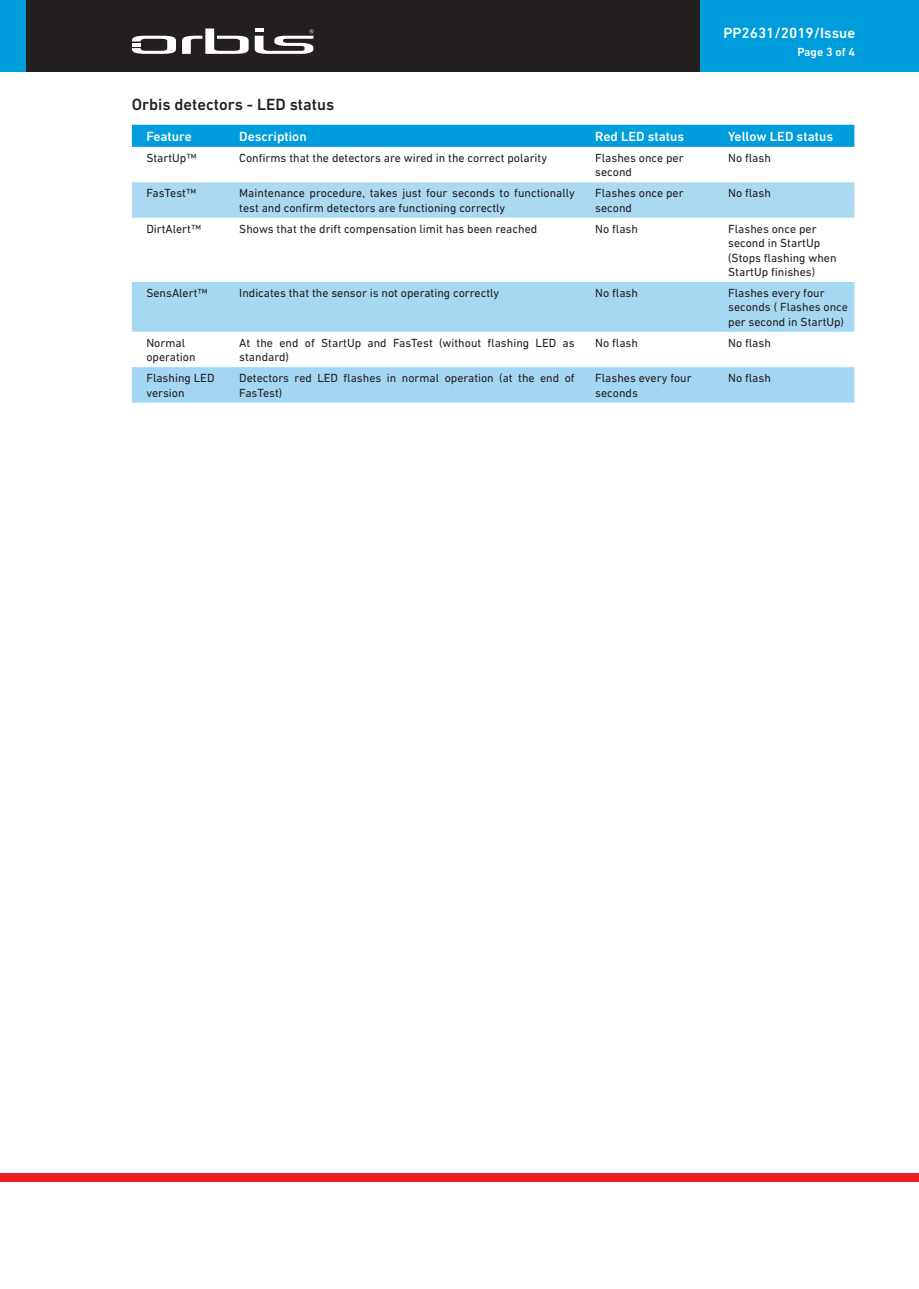
<style>
.page{position:relative;width:919px;height:1289px;background:#fff}
.page>*{position:absolute;margin:0;border:0;box-sizing:border-box;transform-origin:0 0}
.titlebox_title{font:500 16.5px "DIN Next LT Pro";color:#231f20}
.Data_Sheet_Numbering{font:500 15px "DIN Next LT Pro";color:#fff}
.titlebox_title-2{font:500 13.5px "DIN Next LT Pro";color:#fff}
.titlebox_title-3{font:12px/14.4px "DIN Next LT Pro";color:#231f20}
.Data_Sheet_Numbering-2{font:500 12px "DIN Next LT Pro";color:#fff}
</style>
<div class="page">
<div style="left:0;top:0;width:700px;height:71px;background:#231f20"></div>
<div style="left:0;top:0;width:26px;height:71px;background:#009ddc"></div>
<div style="left:700px;top:0;width:218px;height:71px;background:#009ddc"></div>
<div style="left:0;top:1172px;width:13px;height:9px;background:#ee1d23"></div>
<div style="left:13px;top:1172px;width:905px;height:9px;background:#ee1d23"></div>
<svg style="left:132px;top:36px;width:44px;height:18px"></svg>
<svg style="left:182px;top:29px;width:66px;height:25px"></svg>
<svg style="left:255px;top:28px;width:58px;height:26px"></svg>
<div style="left:132px;top:125px;width:722px;height:22px;background:#009ddc"></div>
<div style="left:132px;top:182px;width:722px;height:36px;background:#abd9f2"></div>
<div style="left:132px;top:282px;width:722px;height:50px;background:#a7d8f2"></div>
<div style="left:132px;top:367px;width:722px;height:35px;background:#a3d6f2"></div>
<p class="Data_Sheet_Numbering" style="left:723px;top:24px;width:133px">PP2631/2019/Issue</p>
<p class="Data_Sheet_Numbering-2" style="left:797px;top:45px;width:59px">Page 3 of 4</p>
<p class="titlebox_title" style="left:132px;top:95px;width:204px">Orbis detectors - LED status</p>
<p class="titlebox_title-2" style="left:146px;top:128px;width:47px">Feature</p>
<p class="titlebox_title-2" style="left:239px;top:128px;width:69px">Description</p>
<p class="titlebox_title-2" style="left:595px;top:128px;width:90px">Red LED status</p>
<p class="titlebox_title-2" style="left:728px;top:128px;width:106px">Yellow LED status</p>
<p class="titlebox_title-3" style="left:146px;top:150px;width:51px">StartUp™</p>
<p class="titlebox_title-3" style="left:239px;top:150px;width:309px">Confirms that the detectors are wired in the correct polarity</p>
<p class="titlebox_title-3" style="left:595px;top:150px;width:90px">Flashes once per second</p>
<p class="titlebox_title-3" style="left:728px;top:150px;width:44px">No flash</p>
<p class="titlebox_title-3" style="left:146px;top:186px;width:51px">FasTest™</p>
<p class="titlebox_title-3" style="left:239px;top:186px;width:337px">Maintenance procedure, takes just four seconds to functionally test and confirm detectors are functioning correctly</p>
<p class="titlebox_title-3" style="left:595px;top:186px;width:90px">Flashes once per second</p>
<p class="titlebox_title-3" style="left:728px;top:186px;width:44px">No flash</p>
<p class="titlebox_title-3" style="left:146px;top:221px;width:56px">DirtAlert™</p>
<p class="titlebox_title-3" style="left:239px;top:221px;width:299px">Shows that the drift compensation limit has been reached</p>
<p class="titlebox_title-3" style="left:595px;top:221px;width:44px">No flash</p>
<p class="titlebox_title-3" style="left:728px;top:221px;width:110px">Flashes once per second in StartUp (Stops flashing when<br>StartUp finishes)</p>
<p class="titlebox_title-3" style="left:146px;top:285px;width:63px">SensAlert™</p>
<p class="titlebox_title-3" style="left:239px;top:285px;width:261px">Indicates that the sensor is not operating correctly</p>
<p class="titlebox_title-3" style="left:595px;top:285px;width:44px">No flash</p>
<p class="titlebox_title-3" style="left:728px;top:285px;width:121px">Flashes every four seconds ( Flashes once per second in StartUp)</p>
<p class="titlebox_title-3" style="left:146px;top:335px;width:51px">Normal operation</p>
<p class="titlebox_title-3" style="left:239px;top:335px;width:337px">At the end of StartUp and FasTest (without flashing LED as standard)</p>
<p class="titlebox_title-3" style="left:595px;top:335px;width:44px">No flash</p>
<p class="titlebox_title-3" style="left:728px;top:335px;width:44px">No flash</p>
<p class="titlebox_title-3" style="left:146px;top:371px;width:70px">Flashing LED version</p>
<p class="titlebox_title-3" style="left:239px;top:371px;width:337px">Detectors red LED flashes in normal operation (at the end of<br>FasTest)</p>
<p class="titlebox_title-3" style="left:595px;top:371px;width:98px">Flashes every four seconds</p>
<p class="titlebox_title-3" style="left:728px;top:371px;width:44px">No flash</p>
</div>
